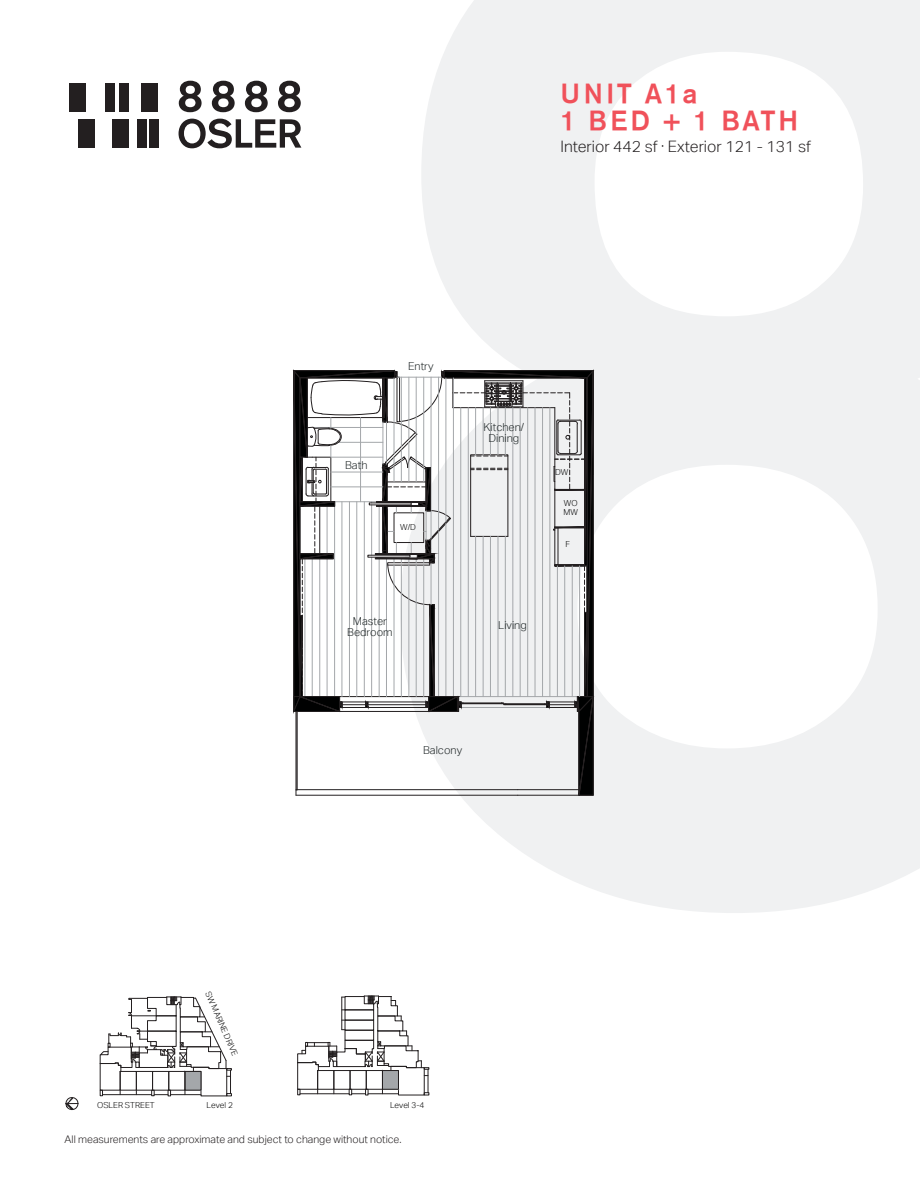
<style>
.page{position:relative;width:920px;height:1190px;background:#fff}
.page>*{position:absolute;margin:0;border:0;box-sizing:border-box;transform-origin:0 0}
.t1{font:27px/27px "Akzidenz Grotesk BQ Medium";letter-spacing:.1em;color:#f0515a}
.t2{font:300 15.75px "Aktiv Grotesk";color:#231f20}
.t3{font:300 10.95px/10.9px "Aktiv Grotesk";color:#1e2526;text-align:center}
.t4{font:300 10.5px "Aktiv Grotesk";color:#231f20}
.t5{font:300 8.25px/9px "Aktiv Grotesk";color:#000101}
</style>
<div class="page">
<svg style="left:421px;top:0;width:499px;height:913px;fill:#f0f1f2"></svg>
<div style="left:70px;top:83px;width:16px;height:28px;background:#231f20"></div>
<div style="left:78px;top:119px;width:16px;height:29px;background:#231f20"></div>
<div style="left:113px;top:119px;width:16px;height:29px;background:#231f20"></div>
<div style="left:142px;top:83px;width:16px;height:28px;background:#231f20"></div>
<div style="left:105px;top:83px;width:9px;height:28px;background:#231f20"></div>
<div style="left:120px;top:83px;width:9px;height:28px;background:#231f20"></div>
<div style="left:137px;top:119px;width:9px;height:29px;background:#231f20"></div>
<div style="left:149px;top:119px;width:9px;height:29px;background:#231f20"></div>
<svg style="left:179px;top:81px;width:23px;height:31px"></svg>
<svg style="left:212px;top:81px;width:23px;height:31px"></svg>
<svg style="left:245px;top:81px;width:23px;height:31px"></svg>
<svg style="left:278px;top:81px;width:23px;height:31px"></svg>
<svg style="left:179px;top:119px;width:122px;height:29px"></svg>
<svg style="left:65px;top:1097px;width:14px;height:13px"></svg>
<svg style="left:293px;top:370px;width:301px;height:426px"></svg>
<svg style="left:297px;top:995px;width:132px;height:101px"></svg>
<svg style="left:99px;top:996px;width:132px;height:100px"></svg>
<h1 class="t1" style="left:560px;top:79px;width:239px">UNIT A1a<br>1 BED + 1 BATH</h1>
<h2 class="t2" style="left:560px;top:137px;width:252px">Interior 442 sf · Exterior 121 - 131 sf</h2>
<p class="t3" style="left:408px;top:361px;width:27px">Entry</p>
<p class="t3" style="left:345px;top:459px;width:24px">Bath</p>
<p class="t5" style="left:400px;top:523px;width:17px">W/D</p>
<p class="t3" style="left:483px;top:421px;width:42px">Kitchen/<br>Dining</p>
<p class="t3" style="left:353px;top:616px;width:36px">Master</p>
<p class="t3" style="left:498px;top:619px;width:30px">Living</p>
<p class="t3" style="left:347px;top:627px;width:47px">Bedroom</p>
<p class="t5" style="left:555px;top:468px;width:15px">DW</p>
<p class="t5" style="left:563px;top:498px;width:16px">WO<br>MW</p>
<p class="t5" style="left:565px;top:540px;width:6px">F</p>
<p class="t3" style="left:423px;top:744px;width:41px">Balcony</p>
<p class="t5" style="left:212px;top:990px;width:71px;rotate:67deg">SW MARINE DRIVE</p>
<p class="t5" style="left:97px;top:1101px;width:59px">OSLER STREET</p>
<p class="t5" style="left:207px;top:1101px;width:28px">Level 2</p>
<p class="t5" style="left:390px;top:1101px;width:36px">Level 3-4</p>
<p class="t4" style="left:65px;top:1133px;width:338px">All measurements are approximate and subject to change without notice.</p>
</div>
